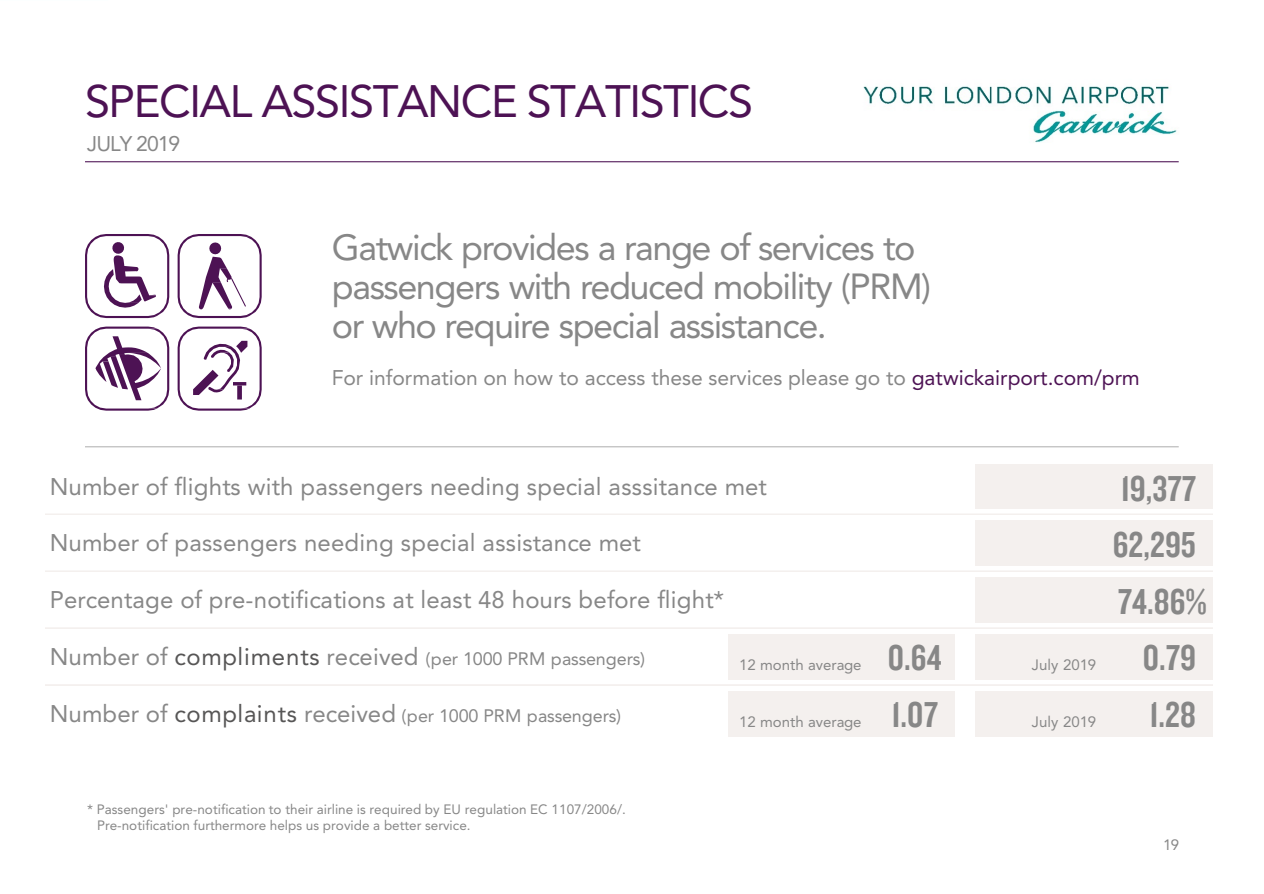
<style>
.page{position:relative;width:1264px;height:894px;background:#fff}
.page>*{position:absolute;margin:0;border:0;box-sizing:border-box;transform-origin:0 0}
.t1{font:45px "Avenir";letter-spacing:-.03em;color:#4d1254}
.t2{font:37.35px "Knockout HTF49 Liteweight";color:#878787}
.t3{font:36px/39px "Avenir";letter-spacing:-.04em;color:#878787}
.t4{font:24px "Avenir";letter-spacing:.005em;color:#878787}
.t5{font:21px "Avenir";color:#878787}
.t6{font:21px "Avenir";letter-spacing:-.045em;color:#878787}
.t7{font:18px "Avenir";letter-spacing:-.015em;color:#878787}
.t8{font:15px "Avenir";letter-spacing:-.005em;color:#878787}
.t9{font:13.5px/16.2px "Avenir";color:#878787}
.s1{color:#4d1254}
.s2{font-size:24px}
.s3{font-size:24px;color:#575656}
</style>
<div class="page">
<hr style="left:0;top:0;width:108px;height:1px;background:#fbffff">
<hr style="left:85px;top:161px;width:1093px;height:1px;background:#4d1254">
<hr style="left:85px;top:446px;width:1093px;height:1px;background:#c6c6c6">
<svg style="left:177px;top:326px;width:84px;height:84px"></svg>
<svg style="left:85px;top:326px;width:84px;height:84px"></svg>
<svg style="left:177px;top:234px;width:84px;height:84px"></svg>
<svg style="left:85px;top:234px;width:84px;height:84px"></svg>
<div style="left:974px;top:464px;width:238px;height:44px;background:#f4f0ee"></div>
<div style="left:974px;top:520px;width:238px;height:45px;background:#f4f0ee"></div>
<div style="left:974px;top:576px;width:238px;height:46px;background:#f4f0ee"></div>
<div style="left:727px;top:633px;width:227px;height:46px;background:#f4f0ee"></div>
<div style="left:974px;top:633px;width:238px;height:46px;background:#f4f0ee"></div>
<div style="left:727px;top:690px;width:227px;height:46px;background:#f4f0ee"></div>
<div style="left:974px;top:690px;width:238px;height:46px;background:#f4f0ee"></div>
<hr style="left:45px;top:513px;width:1167px;height:1px;background:#f4f0ee">
<hr style="left:45px;top:514px;width:1167px;height:1px;background:#f4f0ee">
<hr style="left:45px;top:570px;width:1167px;height:1px;background:#f4f0ee">
<hr style="left:45px;top:627px;width:1167px;height:1px;background:#f4f0ee">
<hr style="left:45px;top:684px;width:1167px;height:1px;background:#f4f0ee">
<img style="left:863px;top:86px;width:314px;height:57px">
<h1 class="t1" style="left:85px;top:75px;width:669px">SPECIAL ASSISTANCE STATISTICS</h1>
<p class="t6" style="left:87px;top:132px;width:95px">JULY 2019</p>
<h3 class="t3" style="left:332px;top:228px;width:600px">Gatwick provides a range of services to passengers with reduced mobility (PRM) or who require special assistance.</h3>
<p class="t5" style="left:332px;top:366px;width:809px">For information on how to access these services please go to <span class="s1">gatwickairport.com/prm</span></p>
<p class="t4" style="left:50px;top:472px;width:718px">Number of flights with passengers needing special asssitance met</p>
<h2 class="t2" style="left:1120px;top:469px;width:76px">19,377</h2>
<p class="t4" style="left:50px;top:529px;width:592px">Number of passengers needing special assistance met</p>
<h2 class="t2" style="left:1112px;top:525px;width:85px">62,295</h2>
<p class="t4" style="left:50px;top:586px;width:675px">Percentage of pre-notifications at least 48 hours before flight*</p>
<h2 class="t2" style="left:1117px;top:582px;width:90px">74.86%</h2>
<p class="t7" style="left:50px;top:648px;width:596px"><span class="s2">Number of</span> <span class="s3">compliments</span> <span class="s2">received</span> (per 1000 PRM passengers)</p>
<p class="t8" style="left:739px;top:655px;width:124px">12 month average</p>
<h2 class="t2" style="left:887px;top:638px;width:55px">0.64</h2>
<h2 class="t2" style="left:1142px;top:638px;width:55px">0.79</h2>
<p class="t8" style="left:1031px;top:655px;width:66px">July 2019</p>
<p class="t7" style="left:50px;top:705px;width:572px"><span class="s2">Number of</span> <span class="s3">complaints</span> <span class="s2">received</span> (per 1000 PRM passengers)</p>
<p class="t8" style="left:739px;top:712px;width:124px">12 month average</p>
<p class="t9" style="left:97px;top:800px;width:530px;text-indent:-10px">* Passengers' pre-notification to their airline is required by EU regulation EC 1107/2006/.<br>Pre-notification furthermore helps us provide a better service.</p>
<h2 class="t2" style="left:891px;top:695px;width:48px">1.07</h2>
<p class="t8" style="left:1031px;top:712px;width:66px">July 2019</p>
<h2 class="t2" style="left:1149px;top:695px;width:48px">1.28</h2>
<p class="t8" style="left:1162px;top:836px;width:18px">19</p>
</div>
